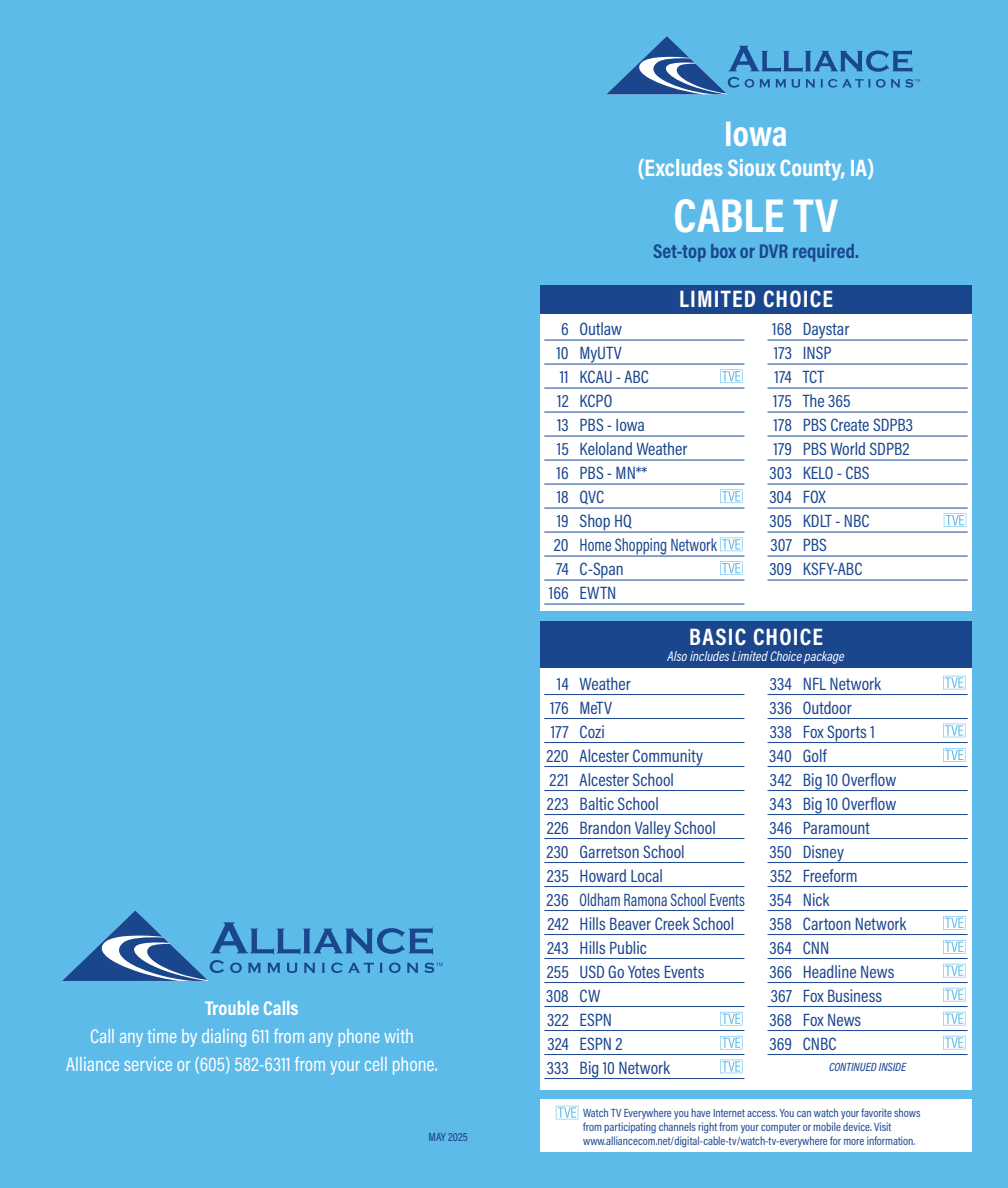
<style>
.page{position:relative;width:1008px;height:1188px;background:#5dbbea}
.page>*{position:absolute;margin:0;border:0;box-sizing:border-box;transform-origin:0 0}
.t1{font:700 48px "Acumin Pro Cond";color:#fff}
.t2{font:700 36px "Acumin Pro Cond";color:#fff}
.t3{font:700 24px "Acumin Pro Cond";color:#fff}
.t4{font:700 24px "Acumin Pro Cond";letter-spacing:.045em;color:#fff}
.t5{font:20px/28px "Acumin Pro Cond";color:#fff;text-align:center}
.t6{font:700 20px "Acumin Pro Cond";color:#1a468e}
.t7{font:700 20px "Acumin Pro Cond";color:#fff}
.t8{font:18px/24px "Acumin Pro Cond";color:#1a468e}
.t9{font:italic 14px "Acumin Pro Cond";color:#fff}
.t10{font:12px/14.4px "Acumin Pro Cond";color:#1a468e}
.t11{font:italic 500 12px "Acumin Pro Cond";letter-spacing:.005em;color:#1a468e}
.t12{font:500 12px "Acumin Pro Cond";color:#1a468e}
</style>
<div class="page">
<svg style="left:607px;top:36px;width:313px;height:58px"></svg>
<svg style="left:62px;top:910px;width:380px;height:71px"></svg>
<div style="left:540px;top:1099px;width:432px;height:53px;background:#fff"></div>
<svg style="left:556px;top:1106px;width:22px;height:13px"></svg>
<div style="left:540px;top:299px;width:432px;height:311px;background:#fff"></div>
<div style="left:540px;top:654px;width:432px;height:436px;background:#fff"></div>
<hr style="left:544px;top:340px;width:200px;height:1px;background:#1a468e">
<hr style="left:544px;top:364px;width:200px;height:1px;background:#1a468e">
<hr style="left:544px;top:388px;width:200px;height:1px;background:#1a468e">
<hr style="left:544px;top:412px;width:200px;height:1px;background:#1a468e">
<hr style="left:544px;top:436px;width:200px;height:1px;background:#1a468e">
<hr style="left:544px;top:460px;width:200px;height:1px;background:#1a468e">
<hr style="left:544px;top:484px;width:200px;height:1px;background:#1a468e">
<hr style="left:544px;top:508px;width:200px;height:1px;background:#1a468e">
<hr style="left:544px;top:532px;width:200px;height:1px;background:#1a468e">
<hr style="left:544px;top:556px;width:200px;height:1px;background:#1a468e">
<hr style="left:544px;top:580px;width:200px;height:1px;background:#1a468e">
<hr style="left:544px;top:604px;width:200px;height:1px;background:#1a468e">
<hr style="left:768px;top:340px;width:200px;height:1px;background:#1a468e">
<hr style="left:768px;top:364px;width:200px;height:1px;background:#1a468e">
<hr style="left:768px;top:388px;width:200px;height:1px;background:#1a468e">
<hr style="left:768px;top:412px;width:200px;height:1px;background:#1a468e">
<hr style="left:768px;top:436px;width:200px;height:1px;background:#1a468e">
<hr style="left:768px;top:460px;width:200px;height:1px;background:#1a468e">
<hr style="left:768px;top:484px;width:200px;height:1px;background:#1a468e">
<hr style="left:768px;top:508px;width:200px;height:1px;background:#1a468e">
<hr style="left:768px;top:532px;width:200px;height:1px;background:#1a468e">
<hr style="left:768px;top:556px;width:200px;height:1px;background:#1a468e">
<hr style="left:768px;top:580px;width:200px;height:1px;background:#1a468e">
<hr style="left:544px;top:694px;width:200px;height:1px;background:#1a468e">
<hr style="left:544px;top:718px;width:200px;height:1px;background:#1a468e">
<hr style="left:544px;top:742px;width:200px;height:1px;background:#1a468e">
<hr style="left:544px;top:766px;width:200px;height:1px;background:#1a468e">
<hr style="left:544px;top:790px;width:200px;height:1px;background:#1a468e">
<hr style="left:544px;top:814px;width:200px;height:1px;background:#1a468e">
<hr style="left:544px;top:838px;width:200px;height:1px;background:#1a468e">
<hr style="left:544px;top:862px;width:200px;height:1px;background:#1a468e">
<hr style="left:544px;top:886px;width:200px;height:1px;background:#1a468e">
<hr style="left:544px;top:910px;width:200px;height:1px;background:#1a468e">
<hr style="left:544px;top:934px;width:200px;height:1px;background:#1a468e">
<hr style="left:544px;top:958px;width:200px;height:1px;background:#1a468e">
<hr style="left:544px;top:982px;width:200px;height:1px;background:#1a468e">
<hr style="left:544px;top:1006px;width:200px;height:1px;background:#1a468e">
<hr style="left:544px;top:1030px;width:200px;height:1px;background:#1a468e">
<hr style="left:544px;top:1054px;width:200px;height:1px;background:#1a468e">
<hr style="left:544px;top:1078px;width:200px;height:1px;background:#1a468e">
<hr style="left:768px;top:694px;width:200px;height:1px;background:#1a468e">
<hr style="left:768px;top:718px;width:200px;height:1px;background:#1a468e">
<hr style="left:768px;top:742px;width:200px;height:1px;background:#1a468e">
<hr style="left:768px;top:766px;width:200px;height:1px;background:#1a468e">
<hr style="left:768px;top:790px;width:200px;height:1px;background:#1a468e">
<hr style="left:768px;top:814px;width:200px;height:1px;background:#1a468e">
<hr style="left:768px;top:838px;width:200px;height:1px;background:#1a468e">
<hr style="left:768px;top:862px;width:200px;height:1px;background:#1a468e">
<hr style="left:768px;top:886px;width:200px;height:1px;background:#1a468e">
<hr style="left:768px;top:910px;width:200px;height:1px;background:#1a468e">
<hr style="left:768px;top:934px;width:200px;height:1px;background:#1a468e">
<hr style="left:768px;top:958px;width:200px;height:1px;background:#1a468e">
<hr style="left:768px;top:982px;width:200px;height:1px;background:#1a468e">
<hr style="left:768px;top:1006px;width:200px;height:1px;background:#1a468e">
<hr style="left:768px;top:1030px;width:200px;height:1px;background:#1a468e">
<hr style="left:768px;top:1054px;width:200px;height:1px;background:#1a468e">
<div style="left:540px;top:285px;width:432px;height:29px;background:#1a468e"></div>
<div style="left:540px;top:622px;width:432px;height:46px;background:#1a468e"></div>
<svg style="left:720px;top:561px;width:22px;height:14px"></svg>
<svg style="left:720px;top:369px;width:22px;height:14px"></svg>
<svg style="left:720px;top:489px;width:22px;height:14px"></svg>
<svg style="left:720px;top:538px;width:22px;height:13px"></svg>
<svg style="left:944px;top:513px;width:22px;height:14px"></svg>
<svg style="left:943px;top:676px;width:22px;height:13px"></svg>
<svg style="left:943px;top:724px;width:22px;height:13px"></svg>
<svg style="left:943px;top:748px;width:22px;height:14px"></svg>
<svg style="left:943px;top:964px;width:22px;height:13px"></svg>
<svg style="left:943px;top:916px;width:22px;height:14px"></svg>
<svg style="left:943px;top:988px;width:22px;height:13px"></svg>
<svg style="left:943px;top:940px;width:22px;height:14px"></svg>
<svg style="left:943px;top:1012px;width:22px;height:13px"></svg>
<svg style="left:720px;top:1012px;width:22px;height:14px"></svg>
<svg style="left:943px;top:1036px;width:22px;height:13px"></svg>
<svg style="left:720px;top:1036px;width:22px;height:14px"></svg>
<svg style="left:720px;top:1060px;width:22px;height:13px"></svg>
<p class="t7" style="left:205px;top:994px;width:95px">Trouble Calls</p>
<p class="t5" style="left:66px;top:1021px;width:373px">Call any time by dialing 611 from any phone with<br>Alliance service or (605) 582-6311 from your cell phone.</p>
<p class="t12" style="left:429px;top:1129px;width:41px">MAY 2025</p>
<h2 class="t2" style="left:724px;top:110px;width:65px">Iowa</h2>
<h3 class="t3" style="left:637px;top:152px;width:239px">(Excludes Sioux County, IA)</h3>
<h1 class="t1" style="left:674px;top:184px;width:166px">CABLE TV</h1>
<p class="t6" style="left:653px;top:238px;width:207px">Set-top box or DVR required.</p>
<h3 class="t4" style="left:679px;top:283px;width:155px">LIMITED CHOICE</h3>
<p class="t8" style="left:561px;top:317px;width:62px">6 Outlaw</p>
<p class="t8" style="left:557px;top:341px;width:67px">10 MyUTV</p>
<p class="t8" style="left:560px;top:365px;width:91px">11 KCAU - ABC</p>
<p class="t8" style="left:557px;top:389px;width:57px">12 KCPO</p>
<p class="t8" style="left:557px;top:413px;width:89px">13 PBS - Iowa</p>
<p class="t8" style="left:557px;top:437px;width:132px">15 Keloland Weather</p>
<p class="t8" style="left:557px;top:461px;width:92px">16 PBS - MN**</p>
<p class="t8" style="left:557px;top:485px;width:49px">18 QVC</p>
<p class="t8" style="left:557px;top:509px;width:77px">19 Shop HQ</p>
<p class="t8" style="left:554px;top:533px;width:164px">20 Home Shopping Network</p>
<p class="t8" style="left:556px;top:557px;width:69px">74 C-Span</p>
<p class="t8" style="left:549px;top:581px;width:69px">166 EWTN</p>
<p class="t8" style="left:769px;top:317px;width:145px">168 Daystar<br>173 INSP<br>174 TCT<br>175 The 365<br>178 PBS Create SDPB3<br>179 PBS World SDPB2<br>303 KELO - CBS<br>304 FOX<br>305 KDLT - NBC<br>307 PBS<br>309 KSFY-ABC</p>
<h3 class="t4" style="left:689px;top:620px;width:135px">BASIC CHOICE</h3>
<p class="t9" style="left:668px;top:647px;width:178px">Also includes Limited Choice package</p>
<p class="t8" style="left:546px;top:671px;width:200px;text-indent:11px">14 Weather<br>176 MeTV<br>177 Cozi<br>220 Alcester Community<br>221 Alcester School<br>223 Baltic School<br>226 Brandon Valley School<br>230 Garretson School<br>235 Howard Local<br>236 Oldham Ramona School Events<br>242 Hills Beaver Creek School<br>243 Hills Public<br>255 USD Go Yotes Events<br>308 CW<br>322 ESPN<br>324 ESPN 2<br>333 Big 10 Network</p>
<p class="t8" style="left:769px;top:671px;width:139px">334 NFL Network<br>336 Outdoor<br>338 Fox Sports 1<br>340 Golf<br>342 Big 10 Overflow<br>343 Big 10 Overflow<br>346 Paramount<br>350 Disney<br>352 Freeform<br>354 Nick<br>358 Cartoon Network<br>364 CNN<br>366 Headline News<br>367 Fox Business<br>368 Fox News<br>369 CNBC</p>
<p class="t11" style="left:829px;top:1059px;width:79px">CONTINUED INSIDE</p>
<p class="t10" style="left:583px;top:1105px;width:339px">Watch TV Everywhere you have Internet access. You can watch your favorite shows from participating channels right from your computer or mobile device. Visit www.alliancecom.net/digital-cable-tv/watch-tv-everywhere for more information.</p>
</div>
